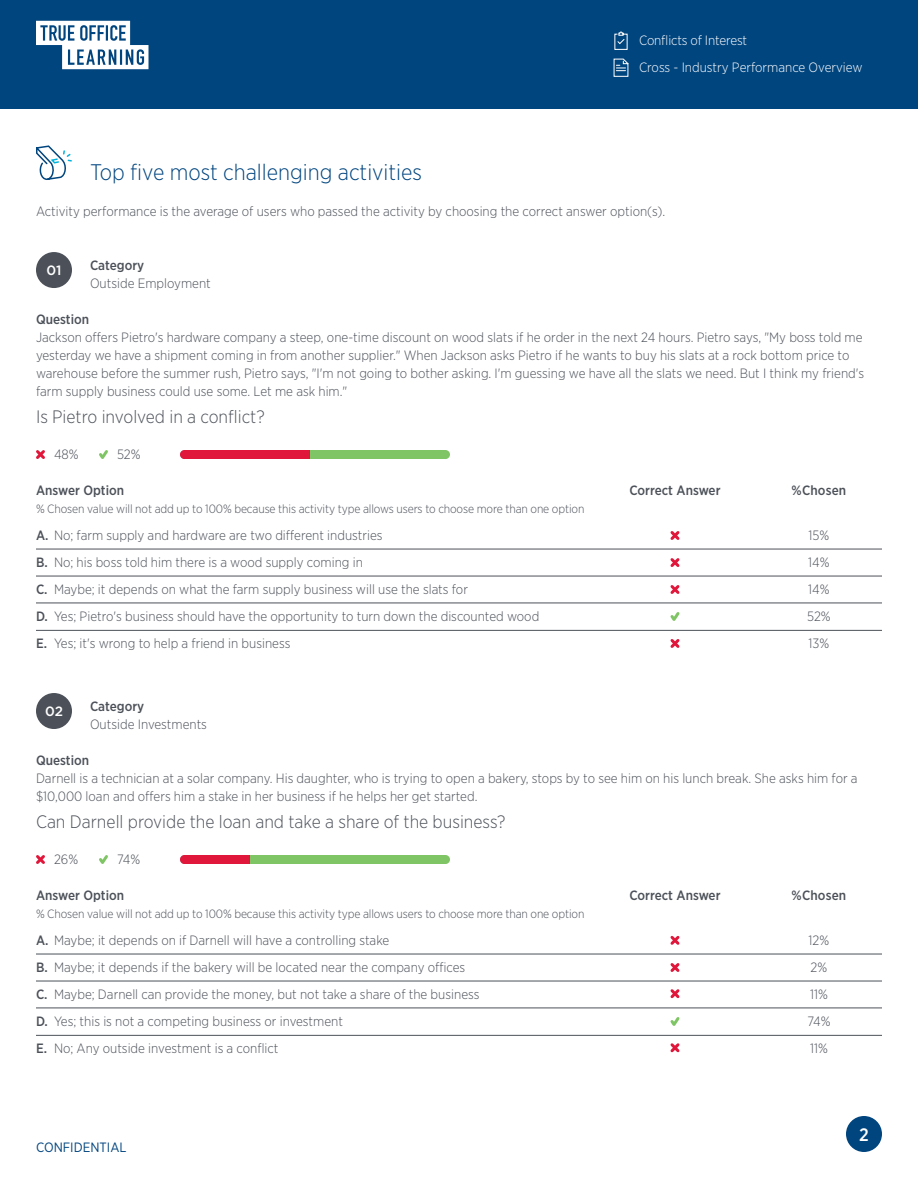
<style>
.page{position:relative;width:918px;height:1188px;background:#fff}
.page>*{position:absolute;margin:0;border:0;box-sizing:border-box;transform-origin:0 0}
.t1{font:300 22.5px "Gotham Narrow";color:#01457f}
.t2{font:300 18px "Gotham Narrow";color:#4c5159}
.t3{font:500 18px "Gotham Narrow";color:#fff}
.t4{font:300 13.5px/18px "Gotham Narrow";color:#4c5159}
.t5{font:500 13.5px "Gotham Narrow";color:#4c5159}
.t6{font:300 13.5px "Gotham Narrow";letter-spacing:-.005em;color:#fff}
.t7{font:13.5px "Gotham Narrow";color:#01457f}
.t8{font:500 13.5px "Gotham";color:#fff}
.t9{font:300 12px "Gotham Narrow";letter-spacing:-.01em;color:#4c5159}
.s1{font-weight:500}
</style>
<div class="page">
<div style="left:846px;top:1116px;width:36px;height:36px;background:#01457f;border-radius:50%"></div>
<hr style="left:36px;top:549px;width:846px;height:1px;background:#4c5159">
<hr style="left:36px;top:576px;width:846px;height:1px;background:#4c5159">
<hr style="left:36px;top:603px;width:846px;height:1px;background:#4c5159">
<hr style="left:36px;top:630px;width:846px;height:1px;background:#4c5159">
<svg style="left:670px;top:558px;width:10px;height:9px"></svg>
<svg style="left:670px;top:585px;width:10px;height:9px"></svg>
<svg style="left:670px;top:639px;width:10px;height:9px"></svg>
<svg style="left:670px;top:531px;width:10px;height:9px"></svg>
<svg style="left:670px;top:612px;width:10px;height:9px"></svg>
<svg style="left:36px;top:145px;width:36px;height:35px"></svg>
<div style="left:36px;top:252px;width:36px;height:36px;background:#4c5159;border-radius:50%"></div>
<svg style="left:36px;top:450px;width:9px;height:9px"></svg>
<svg style="left:99px;top:450px;width:9px;height:9px"></svg>
<div style="left:441px;top:450px;width:9px;height:9px;background:#7fc565;border-radius:50%"></div>
<div style="left:185px;top:450px;width:261px;height:9px;background:#7fc565"></div>
<div style="left:180px;top:450px;width:9px;height:9px;background:#e0173b;border-radius:50%"></div>
<div style="left:184px;top:450px;width:126px;height:9px;background:#e0173b"></div>
<div style="left:0;top:0;width:918px;height:108px;background:#01457f"></div>
<svg style="left:613px;top:58px;width:16px;height:19px"></svg>
<svg style="left:614px;top:31px;width:14px;height:19px"></svg>
<svg style="left:36px;top:21px;width:113px;height:48px"></svg>
<hr style="left:36px;top:954px;width:846px;height:1px;background:#4c5159">
<hr style="left:36px;top:981px;width:846px;height:1px;background:#4c5159">
<hr style="left:36px;top:1008px;width:846px;height:1px;background:#4c5159">
<hr style="left:36px;top:1035px;width:846px;height:1px;background:#4c5159">
<svg style="left:670px;top:1043px;width:10px;height:10px"></svg>
<svg style="left:670px;top:989px;width:10px;height:10px"></svg>
<svg style="left:670px;top:963px;width:10px;height:9px"></svg>
<svg style="left:670px;top:936px;width:10px;height:9px"></svg>
<svg style="left:670px;top:1017px;width:10px;height:9px"></svg>
<div style="left:36px;top:693px;width:36px;height:36px;background:#4c5159;border-radius:50%"></div>
<svg style="left:36px;top:855px;width:9px;height:9px"></svg>
<svg style="left:99px;top:855px;width:9px;height:9px"></svg>
<div style="left:441px;top:855px;width:9px;height:9px;background:#7fc565;border-radius:50%"></div>
<div style="left:185px;top:855px;width:261px;height:9px;background:#7fc565"></div>
<div style="left:180px;top:855px;width:9px;height:9px;background:#e0173b;border-radius:50%"></div>
<div style="left:184px;top:855px;width:66px;height:9px;background:#e0173b"></div>
<p class="t6" style="left:639px;top:32px;width:110px">Conflicts of Interest</p>
<p class="t1" style="left:90px;top:158px;width:334px">Top five most challenging activities</p>
<p class="t6" style="left:639px;top:59px;width:225px">Cross - Industry Performance Overview</p>
<p class="t4" style="left:36px;top:202px;width:631px">Activity performance is the average of users who passed the activity by choosing the correct answer option(s).</p>
<p class="t8" style="left:46px;top:262px;width:17px">01</p>
<p class="t5" style="left:90px;top:257px;width:56px">Category</p>
<p class="t4" style="left:90px;top:274px;width:122px">Outside Employment</p>
<p class="t5" style="left:36px;top:311px;width:55px">Question</p>
<p class="t4" style="left:36px;top:328px;width:830px">Jackson offers Pietro's hardware company a steep, one-time discount on wood slats if he order in the next 24 hours. Pietro says, "My boss told me yesterday we have a shipment coming in from another supplier." When Jackson asks Pietro if he wants to buy his slats at a rock bottom price to warehouse before the summer rush, Pietro says, "I'm not going to bother asking. I'm guessing we have all the slats we need. But I think my friend's farm supply business could use some. Let me ask him."</p>
<p class="t2" style="left:36px;top:406px;width:230px">Is Pietro involved in a conflict?</p>
<p class="t4" style="left:54px;top:445px;width:26px">48%</p>
<p class="t4" style="left:117px;top:445px;width:25px">52%</p>
<p class="t5" style="left:36px;top:482px;width:90px">Answer Option</p>
<p class="t9" style="left:36px;top:501px;width:550px">% Chosen value will not add up to 100% because this activity type allows users to choose more than one option</p>
<p class="t4" style="left:36px;top:526px;width:348px"><span class="s1">A.</span> No; farm supply and hardware are two different industries</p>
<p class="t5" style="left:36px;top:554px;width:13px">B.</p>
<p class="t5" style="left:36px;top:581px;width:13px">C.</p>
<p class="t4" style="left:36px;top:607px;width:505px"><span class="s1">D.</span> Yes; Pietro's business should have the opportunity to turn down the discounted wood</p>
<p class="t5" style="left:36px;top:635px;width:13px">E.</p>
<p class="t4" style="left:54px;top:553px;width:310px">No; his boss told him there is a wood supply coming in</p>
<p class="t4" style="left:54px;top:580px;width:416px">Maybe; it depends on what the farm supply business will use the slats for</p>
<p class="t4" style="left:54px;top:634px;width:238px">Yes; it's wrong to help a friend in business</p>
<p class="t8" style="left:45px;top:703px;width:19px">02</p>
<p class="t5" style="left:90px;top:698px;width:56px">Category</p>
<p class="t4" style="left:90px;top:715px;width:119px">Outside Investments</p>
<p class="t5" style="left:36px;top:752px;width:55px">Question</p>
<p class="t5" style="left:629px;top:482px;width:93px">Correct Answer</p>
<p class="t5" style="left:792px;top:482px;width:56px">%Chosen</p>
<p class="t4" style="left:809px;top:526px;width:22px">15%</p>
<p class="t4" style="left:808px;top:553px;width:23px">14%</p>
<p class="t4" style="left:808px;top:580px;width:23px">14%</p>
<p class="t4" style="left:807px;top:607px;width:25px">52%</p>
<p class="t4" style="left:809px;top:634px;width:22px">13%</p>
<p class="t4" style="left:36px;top:769px;width:823px">Darnell is a technician at a solar company. His daughter, who is trying to open a bakery, stops by to see him on his lunch break. She asks him for a $10,000 loan and offers him a stake in her business if he helps her get started.</p>
<p class="t2" style="left:36px;top:811px;width:471px">Can Darnell provide the loan and take a share of the business?</p>
<p class="t4" style="left:54px;top:850px;width:26px">26%</p>
<p class="t4" style="left:117px;top:850px;width:25px">74%</p>
<p class="t5" style="left:36px;top:887px;width:90px">Answer Option</p>
<p class="t9" style="left:36px;top:906px;width:550px">% Chosen value will not add up to 100% because this activity type allows users to choose more than one option</p>
<p class="t4" style="left:36px;top:931px;width:355px"><span class="s1">A.</span> Maybe; it depends on if Darnell will have a controlling stake</p>
<p class="t5" style="left:36px;top:959px;width:13px">B.</p>
<p class="t5" style="left:36px;top:986px;width:13px">C.</p>
<p class="t4" style="left:36px;top:1012px;width:308px"><span class="s1">D.</span> Yes; this is not a competing business or investment</p>
<p class="t5" style="left:36px;top:1040px;width:13px">E.</p>
<p class="t4" style="left:54px;top:958px;width:413px">Maybe; it depends if the bakery will be located near the company offices</p>
<p class="t4" style="left:54px;top:985px;width:427px">Maybe; Darnell can provide the money, but not take a share of the business</p>
<p class="t4" style="left:54px;top:1039px;width:226px">No; Any outside investment is a conflict</p>
<p class="t7" style="left:36px;top:1139px;width:92px">CONFIDENTIAL</p>
<p class="t5" style="left:629px;top:887px;width:93px">Correct Answer</p>
<p class="t5" style="left:792px;top:887px;width:56px">%Chosen</p>
<p class="t4" style="left:809px;top:931px;width:22px">12%</p>
<p class="t4" style="left:811px;top:958px;width:18px">2%</p>
<p class="t4" style="left:810px;top:985px;width:19px">11%</p>
<p class="t4" style="left:807px;top:1012px;width:25px">74%</p>
<p class="t4" style="left:810px;top:1039px;width:19px">11%</p>
<p class="t3" style="left:859px;top:1123px;width:11px">2</p>
</div>
